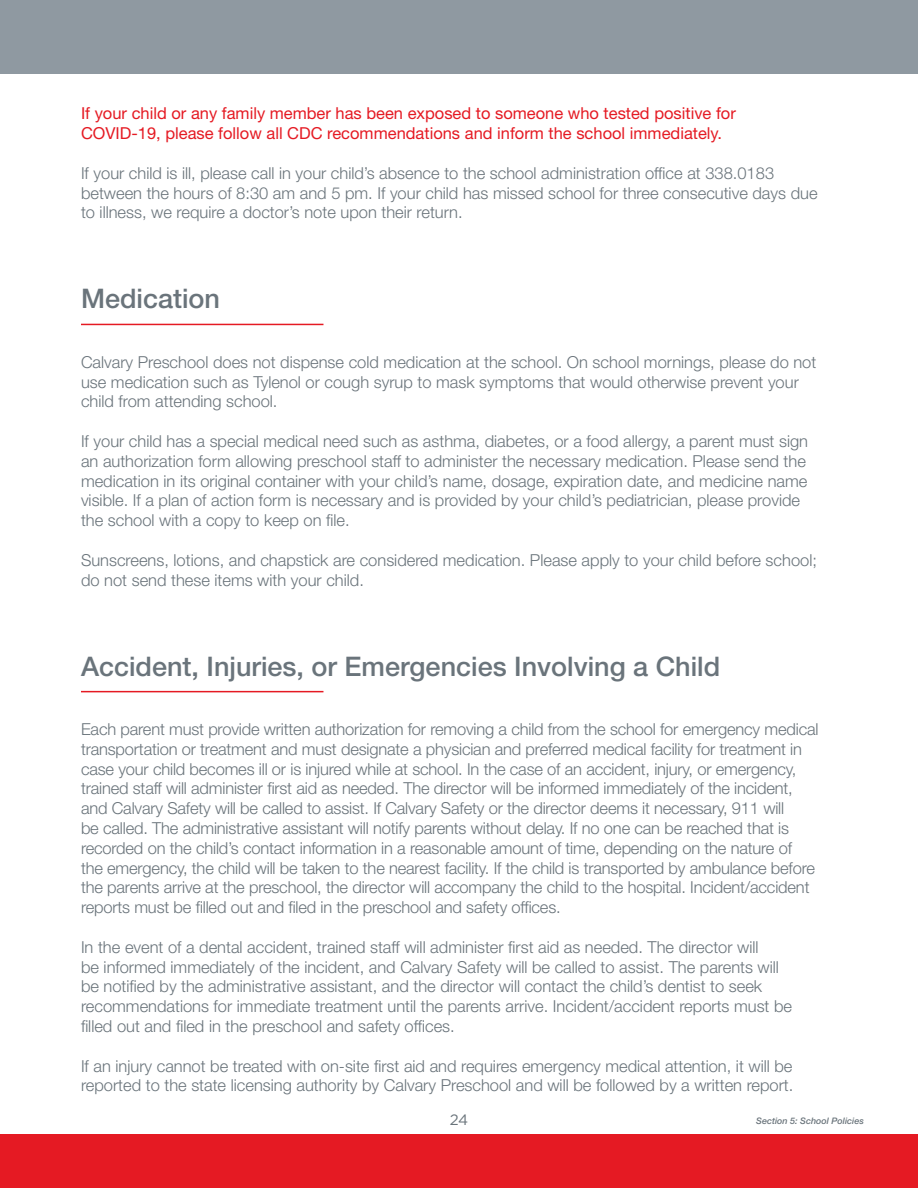
<style>
.page{position:relative;width:918px;height:1188px;background:#fff}
.page>*{position:absolute;margin:0;border:0;box-sizing:border-box;transform-origin:0 0}
.t1{font:500 27px "Helvetica Neue LT Std";color:#6a747b}
.t2{font:300 16.5px/19.8px "Helvetica Neue LT Std";color:#6a747b}
.t3{font:16.5px/19.8px "Helvetica Neue LT Std";color:#e51a23}
.t4{font:15px "Gotham";color:#6a747b}
.t5{font:italic 500 9px "Helvetica Neue LT Std";color:#6a747b}
</style>
<div class="page">
<div style="left:0;top:1134px;width:918px;height:54px;background:#e51a23"></div>
<div style="left:0;top:0;width:918px;height:74px;background:#8f99a1"></div>
<hr style="left:81px;top:324px;width:242px;height:1px;background:#e51a23">
<hr style="left:81px;top:691px;width:242px;height:1px;background:#e51a23">
<p class="t3" style="left:81px;top:103px;width:656px">If your child or any family member has been exposed to someone who tested positive for<br>COVID-19, please follow all CDC recommendations and inform the school immediately.</p>
<p class="t2" style="left:81px;top:163px;width:738px">If your child is ill, please call in your child’s absence to the school administration office at 338.0183 between the hours of 8:30 am and 5 pm. If your child has missed school for three consecutive days due to illness, we require a doctor’s note upon their return.</p>
<h1 class="t1" style="left:81px;top:283px;width:141px">Medication</h1>
<p class="t2" style="left:81px;top:352px;width:737px">Calvary Preschool does not dispense cold medication at the school. On school mornings, please do not use medication such as Tylenol or cough syrup to mask symptoms that would otherwise prevent your child from attending school.</p>
<p class="t2" style="left:81px;top:431px;width:729px">If your child has a special medical need such as asthma, diabetes, or a food allergy, a parent must sign an authorization form allowing preschool staff to administer the necessary medication. Please send the medication in its original container with your child’s name, dosage, expiration date, and medicine name visible. If a plan of action form is necessary and is provided by your child’s pediatrician, please provide the school with a copy to keep on file.</p>
<p class="t2" style="left:81px;top:550px;width:738px">Sunscreens, lotions, and chapstick are considered medication. Please apply to your child before school; do not send these items with your child.</p>
<h1 class="t1" style="left:81px;top:650px;width:641px">Accident, Injuries, or Emergencies Involving a Child</h1>
<p class="t2" style="left:81px;top:719px;width:739px">Each parent must provide written authorization for removing a child from the school for emergency medical transportation or treatment and must designate a physician and preferred medical facility for treatment in case your child becomes ill or is injured while at school. In the case of an accident, injury, or emergency, trained staff will administer first aid as needed. The director will be informed immediately of the incident, and Calvary Safety will be called to assist. If Calvary Safety or the director deems it necessary, 911 will<br>be called. The administrative assistant will notify parents without delay. If no one can be reached that is recorded on the child’s contact information in a reasonable amount of time, depending on the nature of<br>the emergency, the child will be taken to the nearest facility. If the child is transported by ambulance before the parents arrive at the preschool, the director will accompany the child to the hospital. Incident/accident reports must be filled out and filed in the preschool and safety offices.</p>
<p class="t2" style="left:81px;top:937px;width:713px">In the event of a dental accident, trained staff will administer first aid as needed. The director will<br>be informed immediately of the incident, and Calvary Safety will be called to assist. The parents will be notified by the administrative assistant, and the director will contact the child’s dentist to seek recommendations for immediate treatment until the parents arrive. Incident/accident reports must be filled out and filed in the preschool and safety offices.</p>
<p class="t2" style="left:81px;top:1055px;width:714px">If an injury cannot be treated with on-site first aid and requires emergency medical attention, it will be reported to the state licensing authority by Calvary Preschool and will be followed by a written report.</p>
<p class="t5" style="left:756px;top:1116px;width:109px">Section 5: School Policies</p>
<p class="t4" style="left:450px;top:1111px;width:20px">24</p>
</div>
